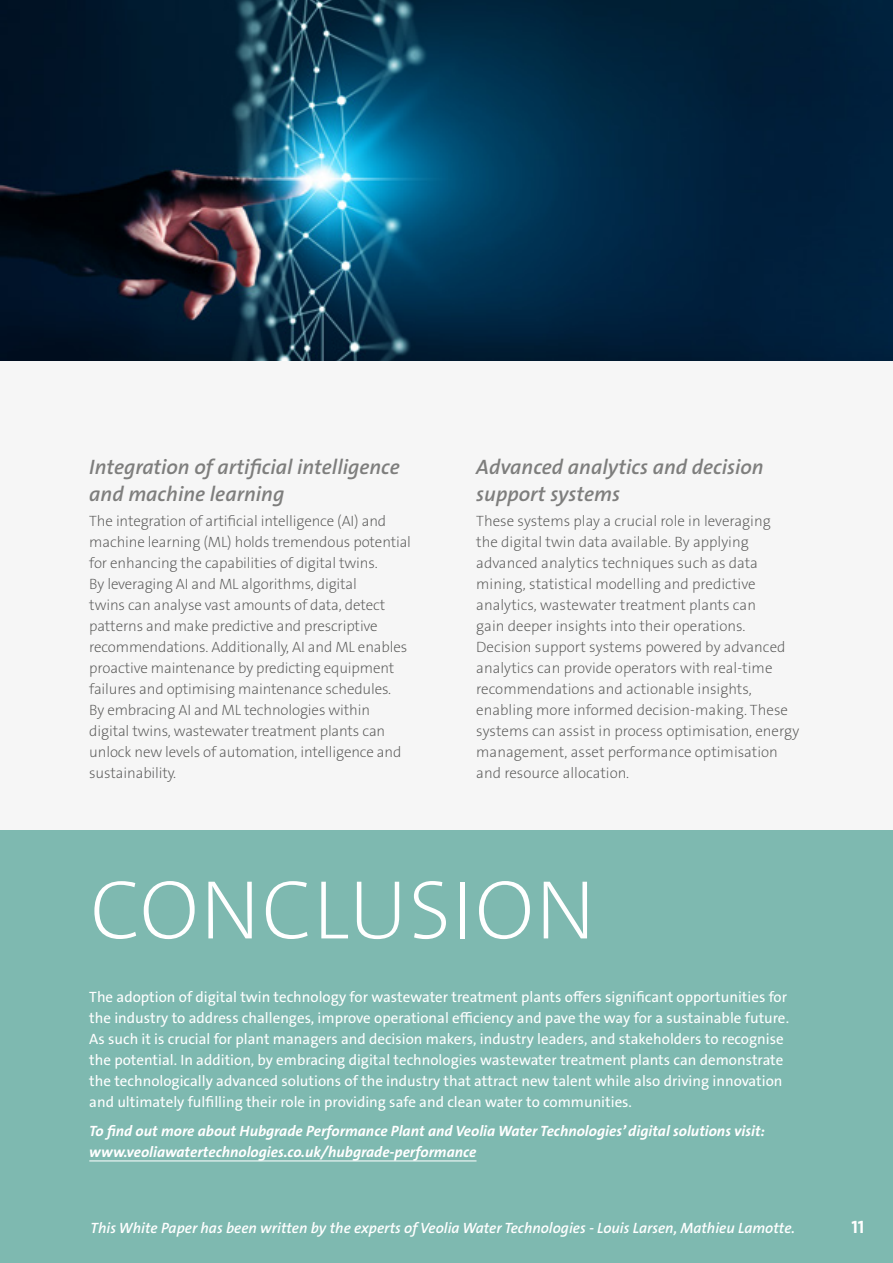
<style>
.page{position:relative;width:893px;height:1263px;background:#fff}
.page>*{position:absolute;margin:0;border:0;box-sizing:border-box;transform-origin:0 0}
.t1{font:84px "The Sans Veolia W2 Ex Lig";letter-spacing:.015em;color:#fff}
.t2{font:21px/27px "The Sans Veolia W6 Se Bld It";color:#7e7e7d}
.t3{font:18px "The Sans Veolia W7 Bld";color:#fff}
.t4{font:15px/21px "The Sans Veolia W2 Ex Lig";letter-spacing:-.01em;color:#575756}
.t5{font:15px/21px "The Sans Veolia W5 Pla";color:#fff}
.t6{font:15px/21px "The Sans Veolia W7 Bld It";color:#fff}
.t7{font:15px "The Sans Veolia W6 Se Bld It";color:#fff}
</style>
<div class="page">
<div style="left:0;top:0;width:893px;height:830px;background:#f6f6f6"></div>
<div style="left:0;top:830px;width:893px;height:433px;background:#7eb9b0"></div>
<hr style="left:89px;top:1160px;width:387px;height:1px;background:#fff">
<img style="left:0;top:0;width:893px;height:360px">
<h2 class="t2" style="left:89px;top:454px;width:312px">Integration of artificial intelligence and machine learning</h2>
<p class="t4" style="left:89px;top:511px;width:323px">The integration of artificial intelligence (AI) and machine learning (ML) holds tremendous potential for enhancing the capabilities of digital twins.<br>By leveraging AI and ML algorithms, digital<br>twins can analyse vast amounts of data, detect patterns and make predictive and prescriptive recommendations. Additionally, AI and ML enables proactive maintenance by predicting equipment failures and optimising maintenance schedules.<br>By embracing AI and ML technologies within digital twins, wastewater treatment plants can unlock new levels of automation, intelligence and sustainability.</p>
<h2 class="t2" style="left:476px;top:454px;width:289px">Advanced analytics and decision support systems</h2>
<p class="t4" style="left:476px;top:511px;width:325px">These systems play a crucial role in leveraging<br>the digital twin data available. By applying advanced analytics techniques such as data mining, statistical modelling and predictive analytics, wastewater treatment plants can<br>gain deeper insights into their operations.<br>Decision support systems powered by advanced analytics can provide operators with real-time recommendations and actionable insights, enabling more informed decision-making. These systems can assist in process optimisation, energy management, asset performance optimisation and resource allocation.</p>
<h1 class="t1" style="left:90px;top:855px;width:507px">CONCLUSION</h1>
<p class="t5" style="left:89px;top:986px;width:701px">The adoption of digital twin technology for wastewater treatment plants offers significant opportunities for the industry to address challenges, improve operational efficiency and pave the way for a sustainable future.<br>As such it is crucial for plant managers and decision makers, industry leaders, and stakeholders to recognise the potential. In addition, by embracing digital technologies wastewater treatment plants can demonstrate the technologically advanced solutions of the industry that attract new talent while also driving innovation and ultimately fulfilling their role in providing safe and clean water to communities.</p>
<p class="t6" style="left:89px;top:1121px;width:677px">To find out more about Hubgrade Performance Plant and Veolia Water Technologies’ digital solutions visit: www.veoliawatertechnologies.co.uk/hubgrade-performance</p>
<p class="t7" style="left:91px;top:1218px;width:706px">This White Paper has been written by the experts of Veolia Water Technologies - Louis Larsen, Mathieu Lamotte.</p>
<p class="t3" style="left:851px;top:1215px;width:14px">11</p>
</div>
